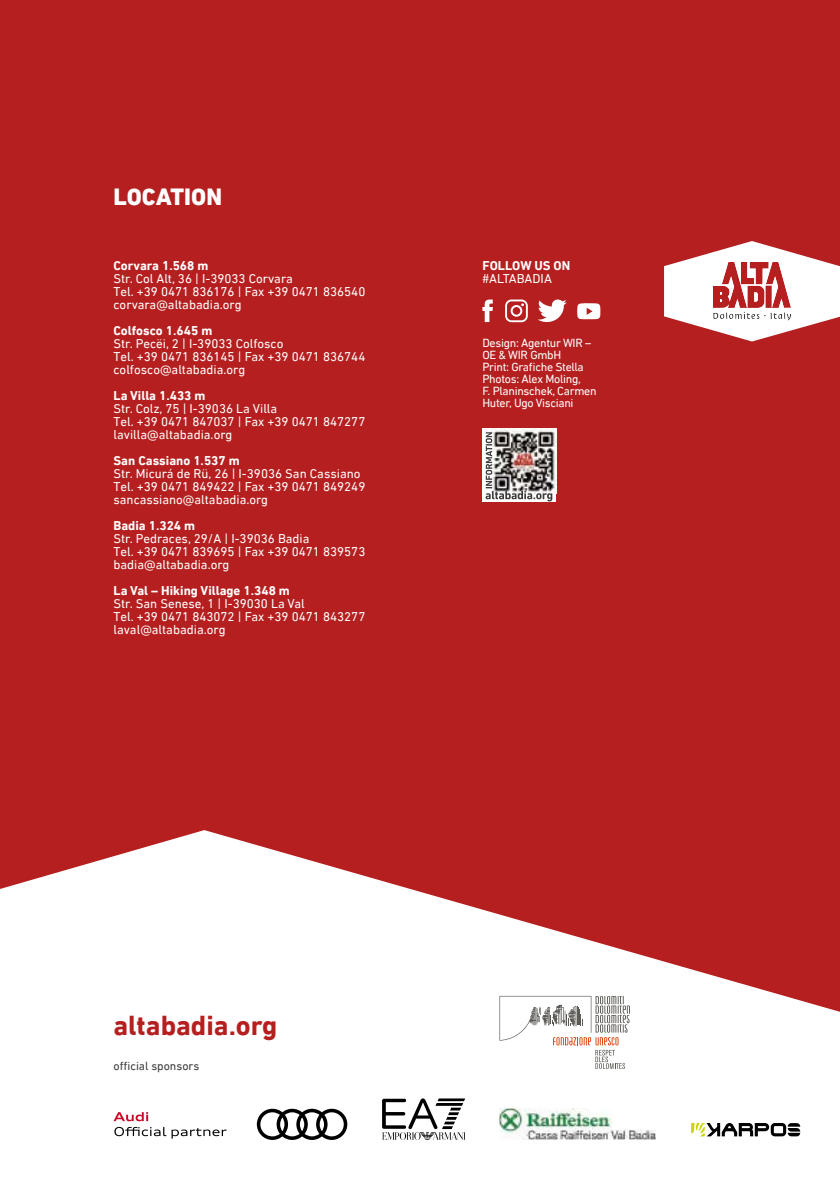
<style>
.page{position:relative;width:840px;height:1191px;background:#fff}
.page>*{position:absolute;margin:0;border:0;box-sizing:border-box;transform-origin:0 0}
.t1{font:700 28px "DIN Next LT Pro";color:#b51f1f}
.t2{font:800 24px "DIN Next LT Pro";color:#fff}
.t3{font:13px/13px "DIN Next LT Pro";color:#fff}
.t4{font:700 13px "DIN Next LT Pro";color:#fff}
.t5{font:12px/12px "DIN Next LT Pro";letter-spacing:-.025em;color:#fff}
.t6{font:12px "DIN Next LT Pro";color:#3c3c3b}
</style>
<div class="page">
<div style="left:0;top:0;width:839px;height:1191px;background:#b51f1f"></div>
<svg style="left:0;top:830px;width:839px;height:361px"></svg>
<img style="left:499px;top:1108px;width:156px;height:32px">
<svg style="left:113px;top:1112px;width:113px;height:26px;background:#e5dcde"></svg>
<svg style="left:257px;top:1108px;width:90px;height:32px;background:#989898"></svg>
<svg style="left:382px;top:1098px;width:83px;height:42px;background:#b2b2b2"></svg>
<svg style="left:499px;top:996px;width:130px;height:72px;background:#e8e4e2"></svg>
<svg style="left:664px;top:241px;width:175px;height:100px"></svg>
<svg style="left:690px;top:1123px;width:109px;height:13px"></svg>
<svg style="left:482px;top:299px;width:10px;height:23px"></svg>
<svg style="left:538px;top:299px;width:28px;height:24px"></svg>
<svg style="left:505px;top:299px;width:22px;height:23px"></svg>
<svg style="left:577px;top:303px;width:23px;height:16px"></svg>
<div style="left:482px;top:428px;width:74px;height:74px;background:#fff"></div>
<img style="left:491px;top:428px;width:65px;height:65px">
<svg style="left:485px;top:432px;width:67px;height:69px;background:#8f8886"></svg>
<h2 class="t2" style="left:113px;top:184px;width:110px">LOCATION</h2>
<p class="t4" style="left:113px;top:259px;width:96px">Corvara 1.568 m</p>
<p class="t3" style="left:113px;top:273px;width:253px">Str. Col Alt, 36 | I-39033 Corvara<br>Tel. +39 0471 836176 | Fax +39 0471 836540 corvara@altabadia.org</p>
<p class="t4" style="left:113px;top:324px;width:100px">Colfosco 1.645 m</p>
<p class="t3" style="left:113px;top:337px;width:253px">Str. Pecëi, 2 | I-39033 Colfosco<br>Tel. +39 0471 836145 | Fax +39 0471 836744 colfosco@altabadia.org</p>
<p class="t4" style="left:113px;top:389px;width:93px">La Villa 1.433 m</p>
<p class="t3" style="left:113px;top:402px;width:253px">Str. Colz, 75 | I-39036 La Villa<br>Tel. +39 0471 847037 | Fax +39 0471 847277 lavilla@altabadia.org</p>
<p class="t4" style="left:113px;top:454px;width:128px">San Cassiano 1.537 m</p>
<p class="t3" style="left:113px;top:468px;width:253px">Str. Micurá de Rü, 26 | I-39036 San Cassiano<br>Tel. +39 0471 849422 | Fax +39 0471 849249 sancassiano@altabadia.org</p>
<p class="t4" style="left:113px;top:519px;width:83px">Badia 1.324 m</p>
<p class="t3" style="left:113px;top:532px;width:253px">Str. Pedraces, 29/A | I-39036 Badia<br>Tel. +39 0471 839695 | Fax +39 0471 839573 badia@altabadia.org</p>
<p class="t4" style="left:113px;top:584px;width:178px">La Val – Hiking Village 1.348 m</p>
<p class="t3" style="left:113px;top:597px;width:253px">Str. San Senese, 1 | I-39030 La Val<br>Tel. +39 0471 843072 | Fax +39 0471 843277 laval@altabadia.org</p>
<p class="t4" style="left:482px;top:259px;width:89px">FOLLOW US ON</p>
<p class="t3" style="left:482px;top:273px;width:71px">#ALTABADIA</p>
<p class="t5" style="left:482px;top:337px;width:116px">Design: Agentur WIR –<br>OE &amp; WIR GmbH<br>Print: Grafiche Stella<br>Photos: Alex Moling,<br>F. Planinschek, Carmen<br>Huter, Ugo Visciani</p>
<h1 class="t1" style="left:113px;top:1010px;width:165px">altabadia.org</h1>
<p class="t6" style="left:113px;top:1058px;width:87px">official sponsors</p>
</div>
